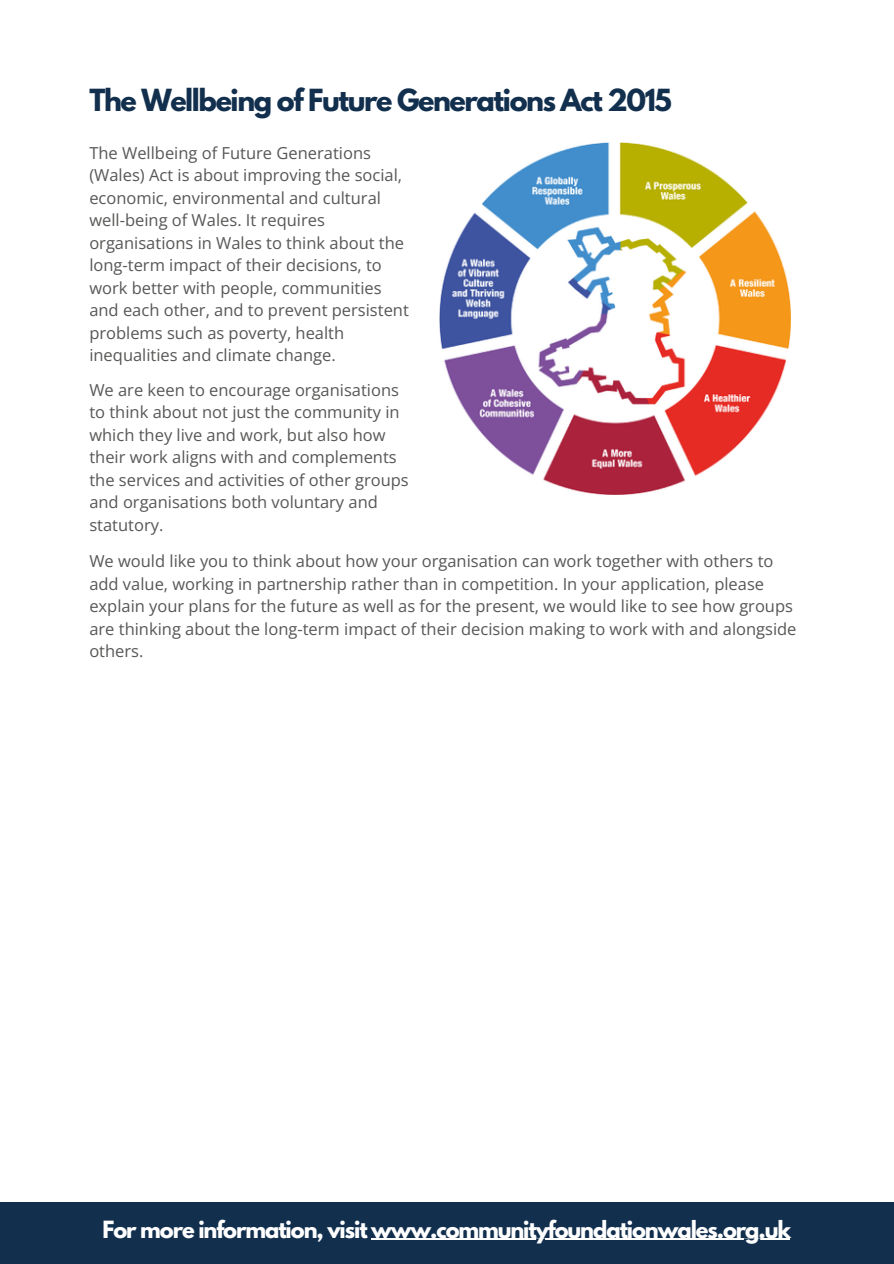
<style>
.page{position:relative;width:894px;height:1264px;background:#fff}
.page>*{position:absolute;margin:0;border:0;box-sizing:border-box;transform-origin:0 0}
.t1{font:700 27px "League Spartan";letter-spacing:-.05em;color:#122f4e}
.t2{font:700 21px "League Spartan";letter-spacing:-.05em;color:#fff}
.t3{font:16.5px/22.5px "Open Sans";color:#575756}
</style>
<div class="page">
<div style="left:0;top:1201px;width:893px;height:62px;background:#122f4e"></div>
<img style="left:439px;top:143px;width:351px;height:351px">
<hr style="left:371px;top:1238px;width:418px;height:1px;background:#fff">
<h1 class="t1" style="left:89px;top:87px;width:584px">The Wellbeing of Future Generations Act 2015</h1>
<p class="t3" style="left:89px;top:141px;width:321px">The Wellbeing of Future Generations (Wales) Act is about improving the social, economic, environmental and cultural well-being of Wales. It requires organisations in Wales to think about the long-term impact of their decisions, to work better with people, communities and each other, and to prevent persistent problems such as poverty, health inequalities and climate change.</p>
<p class="t3" style="left:89px;top:378px;width:321px">We are keen to encourage organisations to think about not just the community in which they live and work, but also how their work aligns with and complements the services and activities of other groups and organisations both voluntary and statutory.</p>
<p class="t3" style="left:89px;top:549px;width:708px">We would like you to think about how your organisation can work together with others to add value, working in partnership rather than in competition. In your application, please explain your plans for the future as well as for the present, we would like to see how groups are thinking about the long-term impact of their decision making to work with and alongside others.</p>
<p class="t2" style="left:103px;top:1218px;width:689px">For more information, visit www.communityfoundationwales.org.uk</p>
</div>
